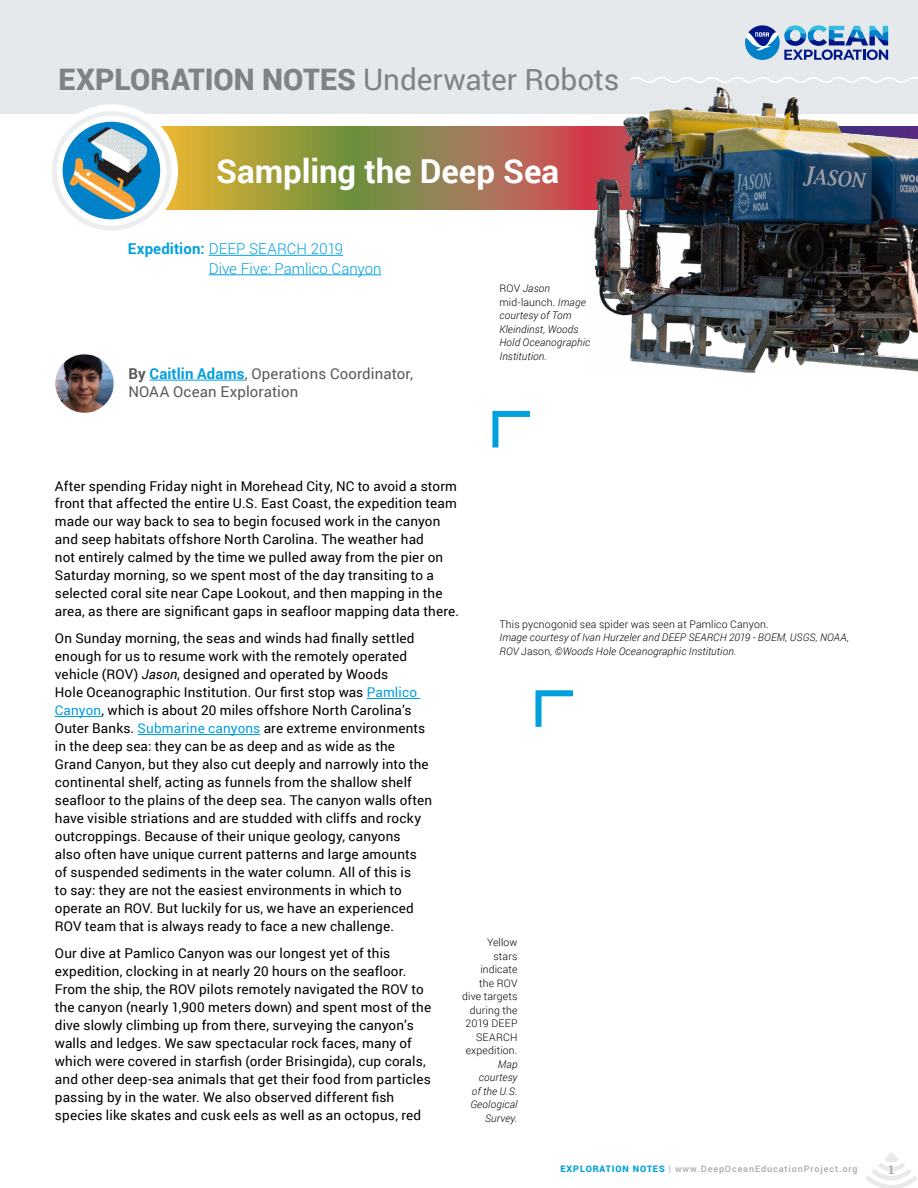
<style>
.page{position:relative;width:918px;height:1188px;background:#fff}
.page>*{position:absolute;margin:0;border:0;box-sizing:border-box;transform-origin:0 0}
.t1{font:700 33px "Roboto";color:#fff}
.Body_copy{font:900 29.7px "Roboto";color:#808285}
.Body_Copy{font:15px/18px "Roboto";letter-spacing:.01em;color:#58595b}
.Page_Header{font:300 15px/19.5px "Roboto";color:#00a0dd}
.Body_Copy-2{font:13.5px/18px "Roboto";letter-spacing:.01em;color:#000}
.t2{font:700 12px "Roboto Slab";color:#a7a9ac}
.Photo_captions{font:italic 300 10.5px/13.5px "Roboto";letter-spacing:.015em;color:#000}
.Photo_captions-2{font:300 10.5px/13.5px "Roboto";letter-spacing:.015em;color:#000;text-align:right}
.t3{font:500 9px "Roboto";letter-spacing:.1em;color:#a7a9ac}
.s1{font-weight:400}
.s2{font-weight:700}
.s3{font-weight:700;color:#00a0dd}
.s4{font-style:normal}
.s5{font-style:italic}
.s6{color:#00a0dd}
.s7{font-weight:900;color:#00a0dd}
</style>
<div class="page">
<div style="left:0;top:0;width:918px;height:114px;background:#e6e9eb"></div>
<svg style="left:161px;top:126px;width:427px;height:84px;background:#a48746"></svg>
<div style="left:45px;top:104px;width:133px;height:133px;background:#fff;border-radius:50%"></div>
<svg style="left:54px;top:113px;width:115px;height:115px"></svg>
<div style="left:52px;top:111px;width:119px;height:120px;border:5px solid #ebedee;border-radius:50%"></div>
<img style="left:63px;top:122px;width:97px;height:97px">
<svg style="left:630px;top:77px;width:288px;height:4px"></svg>
<hr style="left:150px;top:380px;width:95px;height:1px;background:#00a0dd">
<img style="left:55px;top:354px;width:59px;height:59px;border-radius:29px">
<hr style="left:367px;top:698px;width:53px;height:1px;background:#00a0dd">
<hr style="left:55px;top:716px;width:47px;height:1px;background:#00a0dd">
<hr style="left:138px;top:734px;width:122px;height:1px;background:#00a0dd">
<svg style="left:535px;top:690px;width:38px;height:37px"></svg>
<svg style="left:492px;top:410px;width:38px;height:38px"></svg>
<img style="left:588px;top:81px;width:330px;height:292px">
<hr style="left:209px;top:255px;width:134px;height:1px;background:#00a0dd">
<hr style="left:209px;top:274px;width:172px;height:1px;background:#00a0dd">
<svg style="left:865px;top:1152px;width:53px;height:36px"></svg>
<svg style="left:745px;top:25px;width:143px;height:35px"></svg>
<p class="Body_copy" style="left:58px;top:59px;width:562px">EXPLORATION NOTES <span class="s1">Underwater Robots</span></p>
<p class="t1" style="left:216px;top:148px;width:345px">Sampling the Deep Sea</p>
<p class="Page_Header" style="left:209px;top:239px;width:174px;text-indent:-81px"><span class="s2">Expedition:</span> DEEP SEARCH 2019<br>Dive Five: Pamlico Canyon</p>
<p class="Body_Copy" style="left:128px;top:364px;width:286px"><span class="s2">By</span> <span class="s3">Caitlin Adams</span>, Operations Coordinator,<br>NOAA Ocean Exploration</p>
<p class="Photo_captions" style="left:500px;top:282px;width:92px"><span class="s4">ROV</span> Jason <span class="s4">mid-launch.</span> Image courtesy of Tom<br>Kleindinst, Woods<br>Hold Oceanographic<br>Institution.</p>
<p class="Body_Copy-2" style="left:55px;top:476px;width:406px">After spending Friday night in Morehead City, NC to avoid a storm front that affected the entire U.S. East Coast, the expedition team made our way back to sea to begin focused work in the canyon and seep habitats offshore North Carolina. The weather had<br>not entirely calmed by the time we pulled away from the pier on Saturday morning, so we spent most of the day transiting to a selected coral site near Cape Lookout, and then mapping in the area, as there are significant gaps in seafloor mapping data there.</p>
<p class="Body_Copy-2" style="left:55px;top:629px;width:379px">On Sunday morning, the seas and winds had finally settled enough for us to resume work with the remotely operated vehicle (ROV) <span class="s5">Jason</span>, designed and operated by Woods<br>Hole Oceanographic Institution. Our first stop was <span class="s6">Pamlico Canyon</span>, which is about 20 miles offshore North Carolina’s Outer Banks. <span class="s6">Submarine canyons</span> are extreme environments in the deep sea: they can be as deep and as wide as the Grand Canyon, but they also cut deeply and narrowly into the continental shelf, acting as funnels from the shallow shelf seafloor to the plains of the deep sea. The canyon walls often have visible striations and are studded with cliffs and rocky outcroppings. Because of their unique geology, canyons<br>also often have unique current patterns and large amounts of suspended sediments in the water column. All of this is<br>to say: they are not the easiest environments in which to operate an ROV. But luckily for us, we have an experienced ROV team that is always ready to face a new challenge.</p>
<p class="Body_Copy-2" style="left:55px;top:944px;width:378px">Our dive at Pamlico Canyon was our longest yet of this expedition, clocking in at nearly 20 hours on the seafloor.<br>From the ship, the ROV pilots remotely navigated the ROV to the canyon (nearly 1,900 meters down) and spent most of the dive slowly climbing up from there, surveying the canyon’s walls and ledges. We saw spectacular rock faces, many of which were covered in starfish (order Brisingida), cup corals, and other deep-sea animals that get their food from particles passing by in the water. We also observed different fish species like skates and cusk eels as well as an octopus, red</p>
<p class="Photo_captions" style="left:500px;top:617px;width:351px"><span class="s4">This pycnogonid sea spider was seen at Pamlico Canyon.<br></span>Image courtesy of Ivan Hurzeler and DEEP SEARCH 2019 - BOEM, USGS, NOAA,<br>ROV <span class="s4">Jason</span>, ©Woods Hole Oceanographic Institution.</p>
<p class="Photo_captions-2" style="left:462px;top:936px;width:57px">Yellow stars indicate<br>the ROV dive targets during the<br>2019 DEEP<br>SEARCH expedition.<br><span class="s5">Map courtesy<br>of the U.S.<br>Geological<br>Survey.</span></p>
<p class="t3" style="left:561px;top:1162px;width:299px"><span class="s7">EXPLORATION NOTES</span> | www.DeepOceanEducationProject.org</p>
<p class="t2" style="left:889px;top:1161px;width:7px">1</p>
</div>
